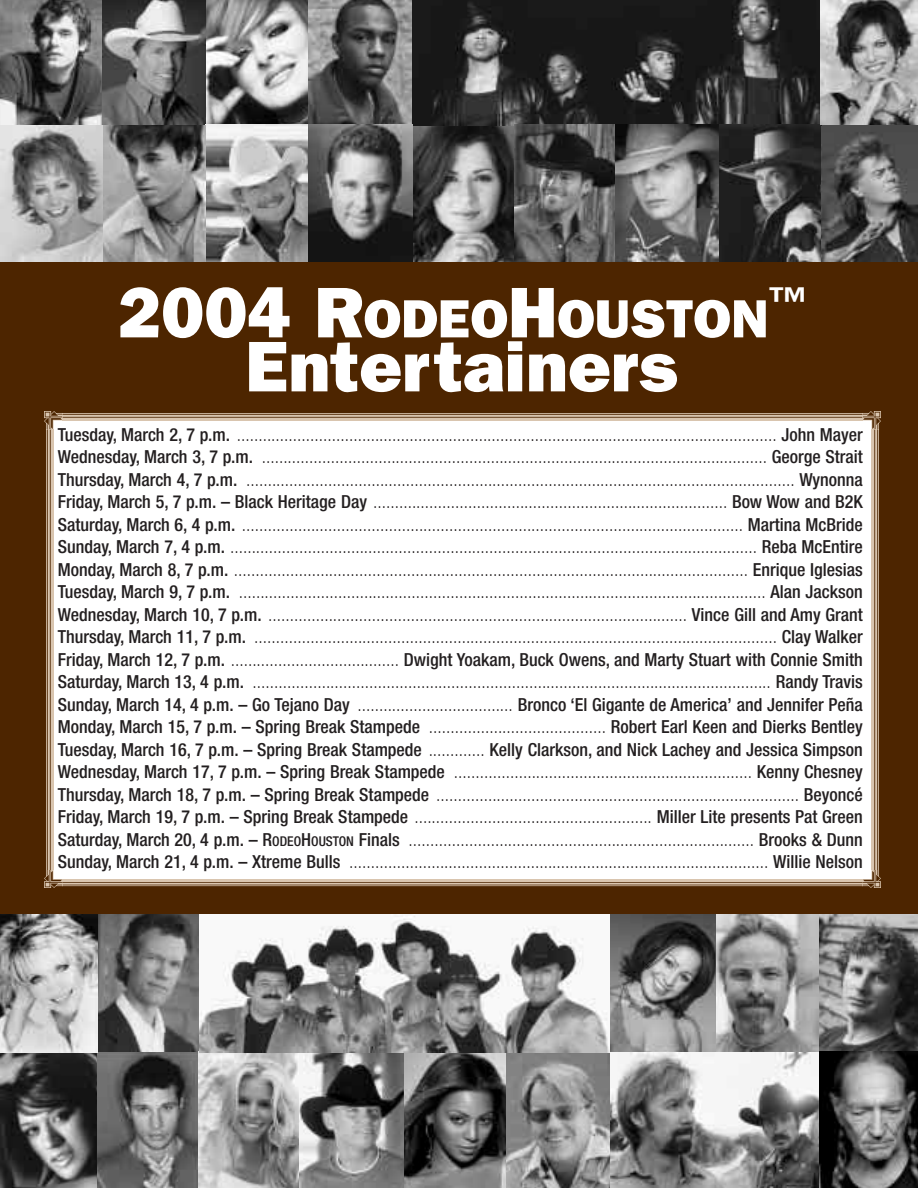
<style>
.page{position:relative;width:918px;height:1188px;background:#fff}
.page>*{position:absolute;margin:0;border:0;box-sizing:border-box;transform-origin:0 0}
.t1{font:800 72px "Franklin Gothic";color:#fff}
.t2{font:800 54px "Franklin Gothic";color:#fff}
.t3{font:800 36px "Franklin Gothic";color:#fff}
.t4{font:300 condensed 18px/22.5px "Helvetica Neue";color:#231f20;text-align:justify}
.s1{font-size:72px}
.s2{font-weight:500}
.s3{font-weight:500;font-size:13.5px}
</style>
<div class="page">
<div style="left:0;top:259px;width:918px;height:658px;background:#4d2500"></div>
<img style="left:0;top:0;width:102px;height:125px">
<div style="left:53px;top:420px;width:818px;height:459px;background:#fff"></div>
<img style="left:44px;top:411px;width:18px;height:18px">
<img style="left:62px;top:413px;width:800px;height:7px">
<img style="left:862px;top:411px;width:18px;height:18px">
<img style="left:872px;top:429px;width:7px;height:441px">
<img style="left:862px;top:870px;width:18px;height:18px">
<img style="left:62px;top:879px;width:800px;height:8px">
<img style="left:44px;top:870px;width:18px;height:18px">
<img style="left:46px;top:429px;width:7px;height:441px">
<img style="left:302px;top:1052px;width:517px;height:136px">
<img style="left:97px;top:915px;width:102px;height:138px">
<img style="left:0;top:1053px;width:199px;height:135px">
<img style="left:199px;top:915px;width:719px;height:137px">
<img style="left:412px;top:125px;width:506px;height:137px">
<img style="left:102px;top:0;width:816px;height:125px">
<img style="left:199px;top:1051px;width:103px;height:137px">
<img style="left:100px;top:124px;width:312px;height:138px">
<img style="left:0;top:915px;width:97px;height:138px">
<img style="left:0;top:125px;width:103px;height:137px">
<img style="left:819px;top:1051px;width:99px;height:137px">
<h2 class="t2" style="left:118px;top:299px;width:652px"><span class="s1">2004 R</span>ODEO<span class="s1">H</span>OUSTON</h2>
<h3 class="t3" style="left:769px;top:287px;width:37px">™</h3>
<h1 class="t1" style="left:245px;top:340px;width:434px">Entertainers</h1>
<p class="t4" style="left:58px;top:425px;width:807px"><span class="s2">Tuesday, March 2, 7 p.m.</span> ............................................................................................................................. <span class="s2">John Mayer Wednesday, March 3, 7 p.m.</span> ..................................................................................................................... <span class="s2">George Strait Thursday, March 4, 7 p.m.</span> ............................................................................................................................... <span class="s2">Wynonna Friday, March 5, 7 p.m. – Black Heritage Day</span> .................................................................................. <span class="s2">Bow Wow and B2K Saturday, March 6, 4 p.m.</span> .................................................................................................................... <span class="s2">Martina McBride Sunday, March 7, 4 p.m.</span> .......................................................................................................................... <span class="s2">Reba McEntire Monday, March 8, 7 p.m.</span> ....................................................................................................................... <span class="s2">Enrique Iglesias Tuesday, March 9, 7 p.m.</span> .......................................................................................................................... <span class="s2">Alan Jackson Wednesday, March 10, 7 p.m.</span> ................................................................................................. <span class="s2">Vince Gill and Amy Grant Thursday, March 11, 7 p.m.</span> ......................................................................................................................... <span class="s2">Clay Walker Friday, March 12, 7 p.m.</span> ....................................... <span class="s2">Dwight Yoakam, Buck Owens, and Marty Stuart with Connie Smith Saturday, March 13, 4 p.m.</span> ........................................................................................................................ <span class="s2">Randy Travis Sunday, March 14, 4 p.m. – Go Tejano Day</span> .................................... <span class="s2">Bronco ‘El Gigante de America’ and Jennifer Peña Monday, March 15, 7 p.m. – Spring Break Stampede</span> ......................................... <span class="s2">Robert Earl Keen and Dierks Bentley Tuesday, March 16, 7 p.m. – Spring Break Stampede</span> ............. <span class="s2">Kelly Clarkson, and Nick Lachey and Jessica Simpson Wednesday, March 17, 7 p.m. – Spring Break Stampede</span> ..................................................................... <span class="s2">Kenny Chesney Thursday, March 18, 7 p.m. – Spring Break Stampede</span> .................................................................................... <span class="s2">Beyoncé Friday, March 19, 7 p.m. – Spring Break Stampede</span> ....................................................... <span class="s2">Miller Lite presents Pat Green Saturday, March 20, 4 p.m. – R</span><span class="s3">ODEO</span><span class="s2">H</span><span class="s3">OUSTON</span> <span class="s2">Finals</span> ................................................................................ <span class="s2">Brooks &amp; Dunn Sunday, March 21, 4 p.m. – Xtreme Bulls</span> ................................................................................................. <span class="s2">Willie Nelson</span></p>
</div>
